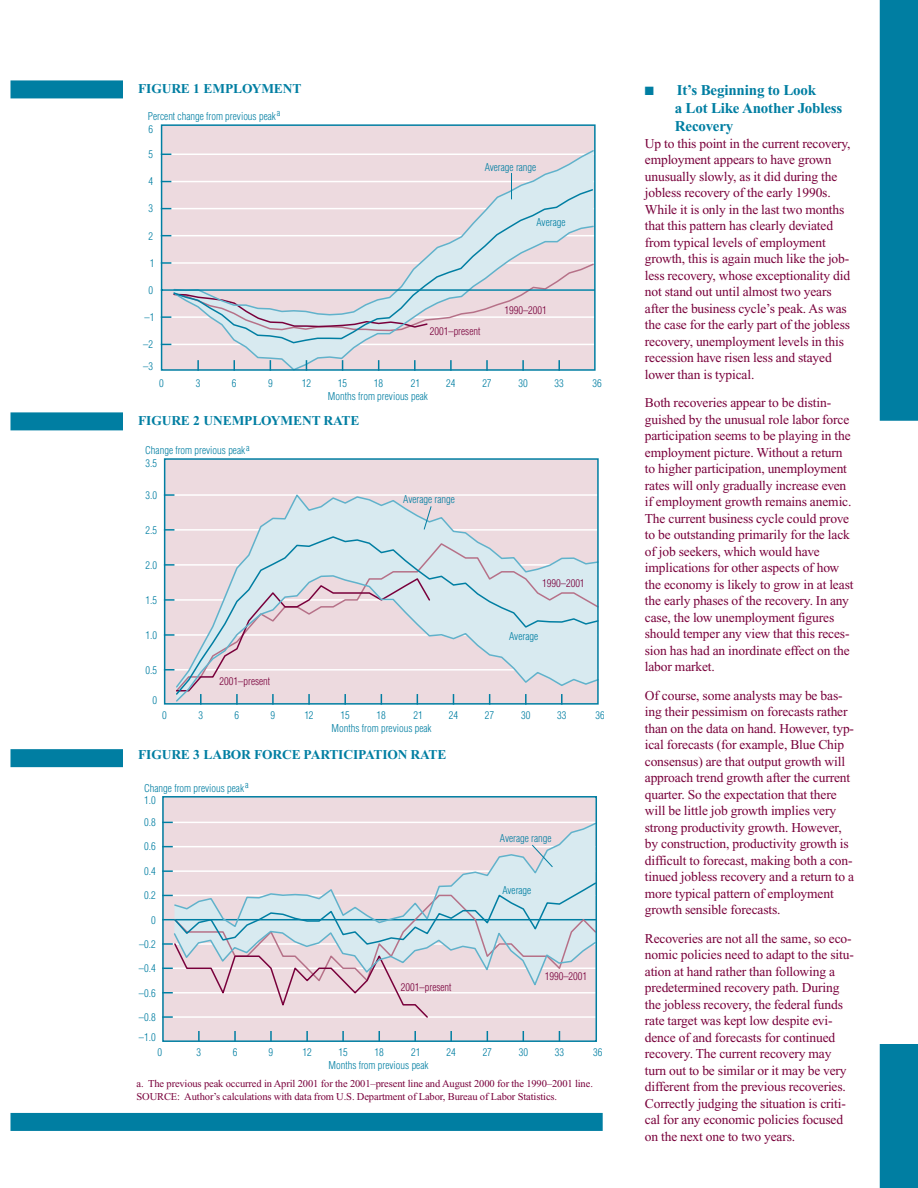
<style>
.page{position:relative;width:918px;height:1188px;background:#fff}
.page>*{position:absolute;margin:0;border:0;box-sizing:border-box;transform-origin:0 0}
.t1{font:700 15px/18px "Times";letter-spacing:-.01em;color:#007ea2}
.t2{font:13.5px/16.5px "Times";letter-spacing:-.01em;color:#79003b}
.t3{font:700 13.5px "Times";letter-spacing:-.01em;color:#007ea2}
.t4{font:300 condensed 10.5px "Helvetica";color:#007ea2}
.t5{font:10.5px/13.5px "Times";letter-spacing:-.01em;color:#79003b}
.t6{font:300 condensed 10.5px "Helvetica";color:#79003b}
</style>
<div class="page">
<div style="left:880px;top:0;width:38px;height:421px;background:#007ea2"></div>
<div style="left:880px;top:1044px;width:38px;height:144px;background:#007ea2"></div>
<div style="left:10px;top:80px;width:113px;height:18px;background:#007ea2"></div>
<svg style="left:160px;top:124px;width:436px;height:247px;background:#dfd9df"></svg>
<div style="left:10px;top:1113px;width:593px;height:18px;background:#007ea2"></div>
<div style="left:10px;top:412px;width:113px;height:18px;background:#007ea2"></div>
<div style="left:165px;top:459px;width:433px;height:245px;background:#eddadf"></div>
<hr style="left:165px;top:564px;width:432px;height:2px;background:#fff">
<hr style="left:165px;top:529px;width:432px;height:2px;background:#fff">
<hr style="left:165px;top:494px;width:432px;height:2px;background:#fff">
<svg style="left:167px;top:564px;width:7px;height:2px"></svg>
<svg style="left:167px;top:529px;width:7px;height:2px"></svg>
<svg style="left:167px;top:494px;width:7px;height:2px"></svg>
<svg style="left:175px;top:494px;width:421px;height:195px"></svg>
<svg style="left:423px;top:506px;width:9px;height:24px"></svg>
<div style="left:164px;top:458px;width:435px;height:247px;border:2px solid #007ea2"></div>
<div style="left:10px;top:749px;width:113px;height:18px;background:#007ea2"></div>
<div style="left:162px;top:796px;width:433px;height:245px;background:#eddadf"></div>
<hr style="left:163px;top:870px;width:432px;height:2px;background:#fff">
<hr style="left:163px;top:846px;width:432px;height:1px;background:#fff">
<hr style="left:163px;top:822px;width:432px;height:1px;background:#fff">
<svg style="left:165px;top:870px;width:7px;height:2px"></svg>
<svg style="left:198px;top:1032px;width:2px;height:7px"></svg>
<svg style="left:234px;top:1032px;width:2px;height:7px"></svg>
<svg style="left:270px;top:1032px;width:2px;height:7px"></svg>
<svg style="left:306px;top:1032px;width:2px;height:7px"></svg>
<svg style="left:342px;top:1032px;width:2px;height:7px"></svg>
<svg style="left:414px;top:1032px;width:2px;height:7px"></svg>
<svg style="left:450px;top:1032px;width:2px;height:7px"></svg>
<svg style="left:165px;top:894px;width:429px;height:124px"></svg>
<svg style="left:173px;top:821px;width:421px;height:108px"></svg>
<div style="left:162px;top:796px;width:435px;height:246px;border:2px solid #007ea2"></div>
<svg style="left:532px;top:844px;width:21px;height:24px"></svg>
<p class="t3" style="left:138px;top:84px;width:165px">FIGURE 1 EMPLOYMENT</p>
<p class="t4" style="left:148px;top:112px;width:134px">Percent change from previous peak<sup>a</sup></p>
<p class="t4" style="left:148px;top:125px;width:6px">6</p>
<p class="t4" style="left:148px;top:150px;width:6px">5</p>
<p class="t4" style="left:148px;top:178px;width:6px">4</p>
<p class="t4" style="left:148px;top:205px;width:6px">3</p>
<p class="t4" style="left:149px;top:232px;width:6px">2</p>
<p class="t4" style="left:150px;top:259px;width:6px">1</p>
<p class="t4" style="left:148px;top:286px;width:6px">0</p>
<p class="t4" style="left:144px;top:313px;width:11px">–1</p>
<p class="t4" style="left:143px;top:340px;width:11px">–2</p>
<p class="t4" style="left:143px;top:362px;width:11px">–3</p>
<p class="t4" style="left:485px;top:163px;width:53px">Average range</p>
<p class="t4" style="left:537px;top:218px;width:30px">Average</p>
<p class="t6" style="left:430px;top:327px;width:52px">2001–present</p>
<p class="t6" style="left:504px;top:306px;width:44px">1990–2001</p>
<p class="t4" style="left:159px;top:379px;width:6px">0</p>
<p class="t4" style="left:196px;top:379px;width:6px">3</p>
<p class="t4" style="left:232px;top:379px;width:6px">6</p>
<p class="t4" style="left:268px;top:379px;width:6px">9</p>
<p class="t4" style="left:302px;top:379px;width:11px">12</p>
<p class="t4" style="left:338px;top:379px;width:11px">15</p>
<p class="t4" style="left:374px;top:379px;width:11px">18</p>
<p class="t4" style="left:411px;top:379px;width:11px">21</p>
<p class="t4" style="left:446px;top:379px;width:11px">24</p>
<p class="t4" style="left:482px;top:379px;width:11px">27</p>
<p class="t4" style="left:518px;top:379px;width:11px">30</p>
<p class="t4" style="left:555px;top:379px;width:11px">33</p>
<p class="t4" style="left:592px;top:379px;width:11px">36</p>
<p class="t4" style="left:328px;top:393px;width:102px">Months from previous peak</p>
<p class="t3" style="left:138px;top:416px;width:223px">FIGURE 2 UNEMPLOYMENT RATE</p>
<p class="t4" style="left:145px;top:446px;width:106px">Change from previous peak<sup>a</sup></p>
<p class="t4" style="left:146px;top:459px;width:13px">3.5</p>
<p class="t4" style="left:145px;top:491px;width:13px">3.0</p>
<p class="t4" style="left:146px;top:526px;width:13px">2.5</p>
<p class="t4" style="left:145px;top:561px;width:13px">2.0</p>
<p class="t4" style="left:146px;top:596px;width:13px">1.5</p>
<p class="t4" style="left:145px;top:631px;width:13px">1.0</p>
<p class="t4" style="left:146px;top:666px;width:13px">0.5</p>
<p class="t4" style="left:152px;top:696px;width:6px">0</p>
<p class="t6" style="left:220px;top:677px;width:52px">2001–present</p>
<p class="t4" style="left:403px;top:495px;width:53px">Average range</p>
<p class="t6" style="left:542px;top:579px;width:44px">1990–2001</p>
<p class="t4" style="left:509px;top:632px;width:30px">Average</p>
<p class="t4" style="left:162px;top:711px;width:6px">0</p>
<p class="t4" style="left:199px;top:711px;width:6px">3</p>
<p class="t4" style="left:235px;top:711px;width:6px">6</p>
<p class="t4" style="left:271px;top:711px;width:6px">9</p>
<p class="t4" style="left:304px;top:711px;width:11px">12</p>
<p class="t4" style="left:340px;top:711px;width:11px">15</p>
<p class="t4" style="left:377px;top:711px;width:11px">18</p>
<p class="t4" style="left:413px;top:711px;width:11px">21</p>
<p class="t4" style="left:449px;top:711px;width:11px">24</p>
<p class="t4" style="left:485px;top:711px;width:11px">27</p>
<p class="t4" style="left:521px;top:711px;width:11px">30</p>
<p class="t4" style="left:557px;top:711px;width:11px">33</p>
<p class="t4" style="left:596px;top:711px;width:11px">36</p>
<p class="t4" style="left:332px;top:724px;width:102px">Months from previous peak</p>
<p class="t3" style="left:138px;top:750px;width:310px">FIGURE 3 LABOR FORCE PARTICIPATION RATE</p>
<p class="t4" style="left:144px;top:784px;width:106px">Change from previous peak<sup>a</sup></p>
<p class="t4" style="left:144px;top:796px;width:13px">1.0</p>
<p class="t4" style="left:144px;top:818px;width:13px">0.8</p>
<p class="t4" style="left:144px;top:843px;width:13px">0.6</p>
<p class="t4" style="left:144px;top:867px;width:13px">0.4</p>
<p class="t4" style="left:144px;top:891px;width:13px">0.2</p>
<p class="t4" style="left:151px;top:916px;width:6px">0</p>
<p class="t4" style="left:139px;top:940px;width:18px">–0.2</p>
<p class="t4" style="left:139px;top:964px;width:18px">–0.4</p>
<p class="t4" style="left:139px;top:989px;width:18px">–0.6</p>
<p class="t4" style="left:139px;top:1013px;width:18px">–0.8</p>
<p class="t4" style="left:139px;top:1033px;width:18px">–1.0</p>
<p class="t6" style="left:401px;top:983px;width:52px">2001–present</p>
<p class="t4" style="left:500px;top:834px;width:53px">Average range</p>
<p class="t4" style="left:502px;top:886px;width:30px">Average</p>
<p class="t6" style="left:545px;top:972px;width:44px">1990–2001</p>
<p class="t4" style="left:157px;top:1048px;width:6px">0</p>
<p class="t4" style="left:197px;top:1048px;width:6px">3</p>
<p class="t4" style="left:233px;top:1048px;width:6px">6</p>
<p class="t4" style="left:269px;top:1048px;width:6px">9</p>
<p class="t4" style="left:302px;top:1048px;width:11px">12</p>
<p class="t4" style="left:338px;top:1048px;width:11px">15</p>
<p class="t4" style="left:374px;top:1048px;width:11px">18</p>
<p class="t4" style="left:411px;top:1048px;width:11px">21</p>
<p class="t4" style="left:447px;top:1048px;width:11px">24</p>
<p class="t4" style="left:483px;top:1048px;width:11px">27</p>
<p class="t4" style="left:519px;top:1048px;width:11px">30</p>
<p class="t4" style="left:555px;top:1048px;width:11px">33</p>
<p class="t4" style="left:593px;top:1048px;width:11px">36</p>
<p class="t4" style="left:329px;top:1061px;width:102px">Months from previous peak</p>
<p class="t5" style="left:136px;top:1077px;width:458px">a. The previous peak occurred in April 2001 for the 2001–present line and August 2000 for the 1990–2001 line.<br>SOURCE: Author’s calculations with data from U.S. Department of Labor, Bureau of Labor Statistics.</p>
<p class="t1" style="left:675px;top:83px;width:169px;text-indent:-30px">■ It’s Beginning to Look<br>a Lot Like Another Jobless<br>Recovery</p>
<p class="t2" style="left:645px;top:136px;width:207px">Up to this point in the current recovery, employment appears to have grown unusually slowly, as it did during the jobless recovery of the early 1990s.<br>While it is only in the last two months that this pattern has clearly deviated from typical levels of employment growth, this is again much like the job&shy;less recovery, whose exceptionality did not stand out until almost two years after the business cycle’s peak. As was the case for the early part of the jobless recovery, unemployment levels in this recession have risen less and stayed lower than is typical.</p>
<p class="t2" style="left:645px;top:396px;width:210px">Both recoveries appear to be distin&shy;guished by the unusual role labor force participation seems to be playing in the employment picture. Without a return to higher participation, unemployment rates will only gradually increase even if employment growth remains anemic.<br>The current business cycle could prove to be outstanding primarily for the lack of job seekers, which would have implications for other aspects of how the economy is likely to grow in at least the early phases of the recovery. In any case, the low unemployment figures should temper any view that this reces&shy;sion has had an inordinate effect on the labor market.</p>
<p class="t2" style="left:645px;top:688px;width:211px">Of course, some analysts may be bas&shy;ing their pessimism on forecasts rather than on the data on hand. However, typ&shy;ical forecasts (for example, Blue Chip consensus) are that output growth will approach trend growth after the current quarter. So the expectation that there will be little job growth implies very strong productivity growth. However, by construction, productivity growth is difficult to forecast, making both a con&shy;tinued jobless recovery and a return to a more typical pattern of employment growth sensible forecasts.</p>
<p class="t2" style="left:645px;top:931px;width:210px">Recoveries are not all the same, so eco&shy;nomic policies need to adapt to the situ&shy;ation at hand rather than following a predetermined recovery path. During the jobless recovery, the federal funds rate target was kept low despite evi&shy;dence of and forecasts for continued recovery. The current recovery may turn out to be similar or it may be very different from the previous recoveries.<br>Correctly judging the situation is criti&shy;cal for any economic policies focused on the next one to two years.</p>
</div>
